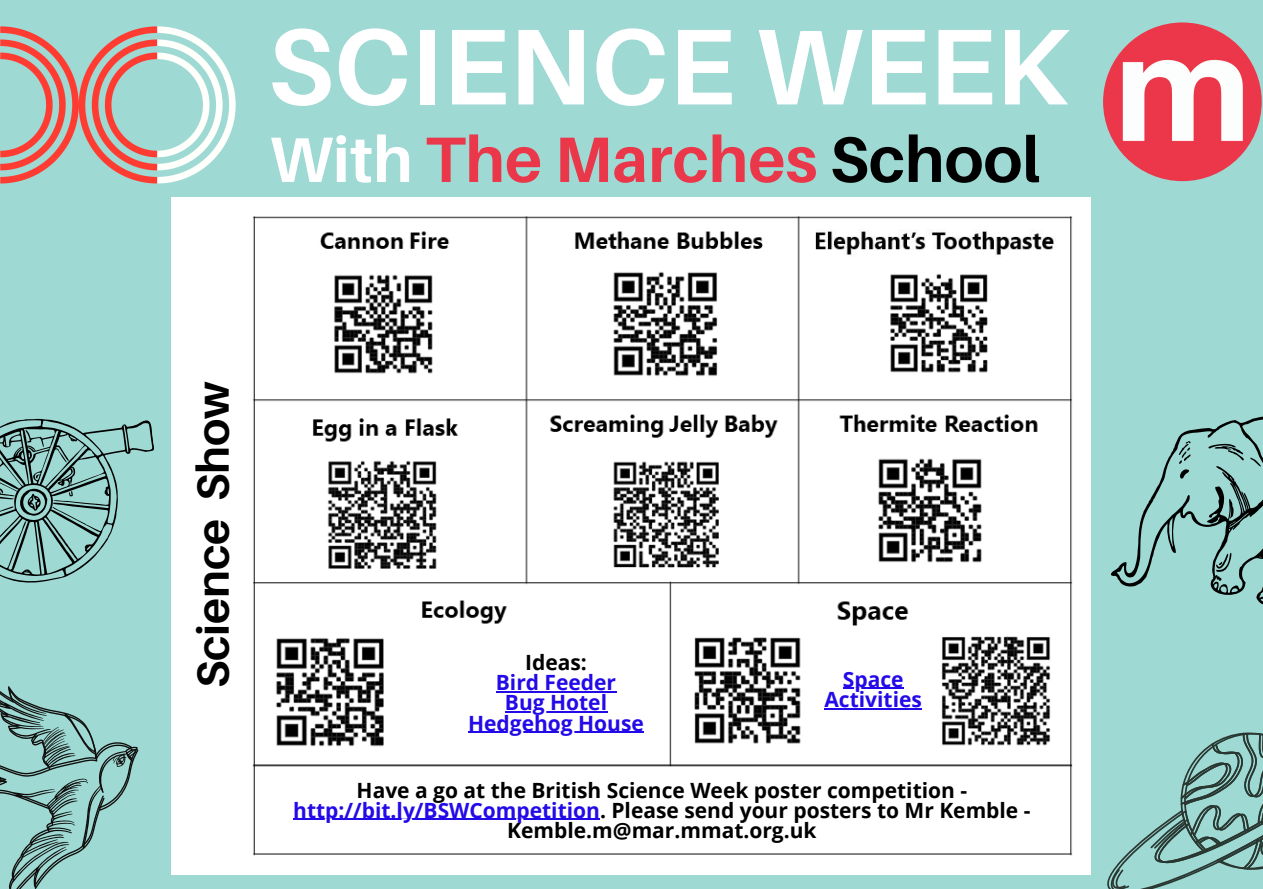
<style>
.page{position:relative;width:1263px;height:889px;background:#fff}
.page>*{position:absolute;margin:0;border:0;box-sizing:border-box;transform-origin:0 0}
.t1{font:700 108px "Aileron";color:#fff}
.t2{font:700 64.2px "Aileron";color:#ea384a}
.t3{font:700 45px "Aileron";color:#000}
.t4{font:700 21px/20.2px "Open Sans";color:#000;text-align:center}
.t5{font:700 21px/20.2px "Open Sans";color:#230ae8;text-align:center}
.s1{color:#fff}
.s2{color:#000}
.s3{color:#230ae8}
</style>
<div class="page">
<img style="left:0;top:0;width:244px;height:204px">
<div style="left:171px;top:197px;width:920px;height:677px;background:#fff"></div>
<img style="left:1103px;top:22px;width:159px;height:159px;border-radius:50%">
<svg style="left:1107px;top:397px;width:156px;height:233px;background:#91c5c1"></svg>
<svg style="left:1103px;top:712px;width:160px;height:176px;background:#8dc0bb"></svg>
<svg style="left:0;top:650px;width:167px;height:238px;background:#8fc3be"></svg>
<svg style="left:0;top:406px;width:168px;height:215px;background:#8abdb9"></svg>
<img style="left:252px;top:216px;width:821px;height:640px">
<img style="left:809px;top:222px;width:251px;height:35px">
<hr style="left:293px;top:819px;width:307px;height:1px;background:#230ae8">
<hr style="left:496px;top:691px;width:120px;height:1px;background:#230ae8">
<hr style="left:505px;top:711px;width:102px;height:1px;background:#230ae8">
<hr style="left:468px;top:731px;width:176px;height:2px;background:#230ae8">
<hr style="left:843px;top:688px;width:60px;height:1px;background:#230ae8">
<hr style="left:824px;top:708px;width:98px;height:1px;background:#230ae8">
<p class="t1" style="left:268px;top:0;width:803px">SCIENCE WEEK</p>
<p class="t2" style="left:269px;top:120px;width:772px"><span class="s1">With</span> The Marches <span class="s2">School</span></p>
<p class="t3" style="left:185px;top:688px;width:309px;rotate:-90deg">Science Show</p>
<p class="t4" style="left:525px;top:651px;width:63px">Ideas:</p>
<p class="t5" style="left:496px;top:672px;width:122px">Bird Feeder</p>
<p class="t5" style="left:505px;top:692px;width:104px">Bug Hotel</p>
<p class="t5" style="left:468px;top:712px;width:177px">Hedgehog House</p>
<p class="t5" style="left:824px;top:668px;width:99px">Space<br>Activities</p>
<p class="t4" style="left:293px;top:779px;width:739px">Have a go at the British Science Week poster competition - <span class="s3">http://bit.ly/BSWCompetition</span>. Please send your posters to Mr Kemble -<br>Kemble.m@mar.mmat.org.uk</p>
</div>
